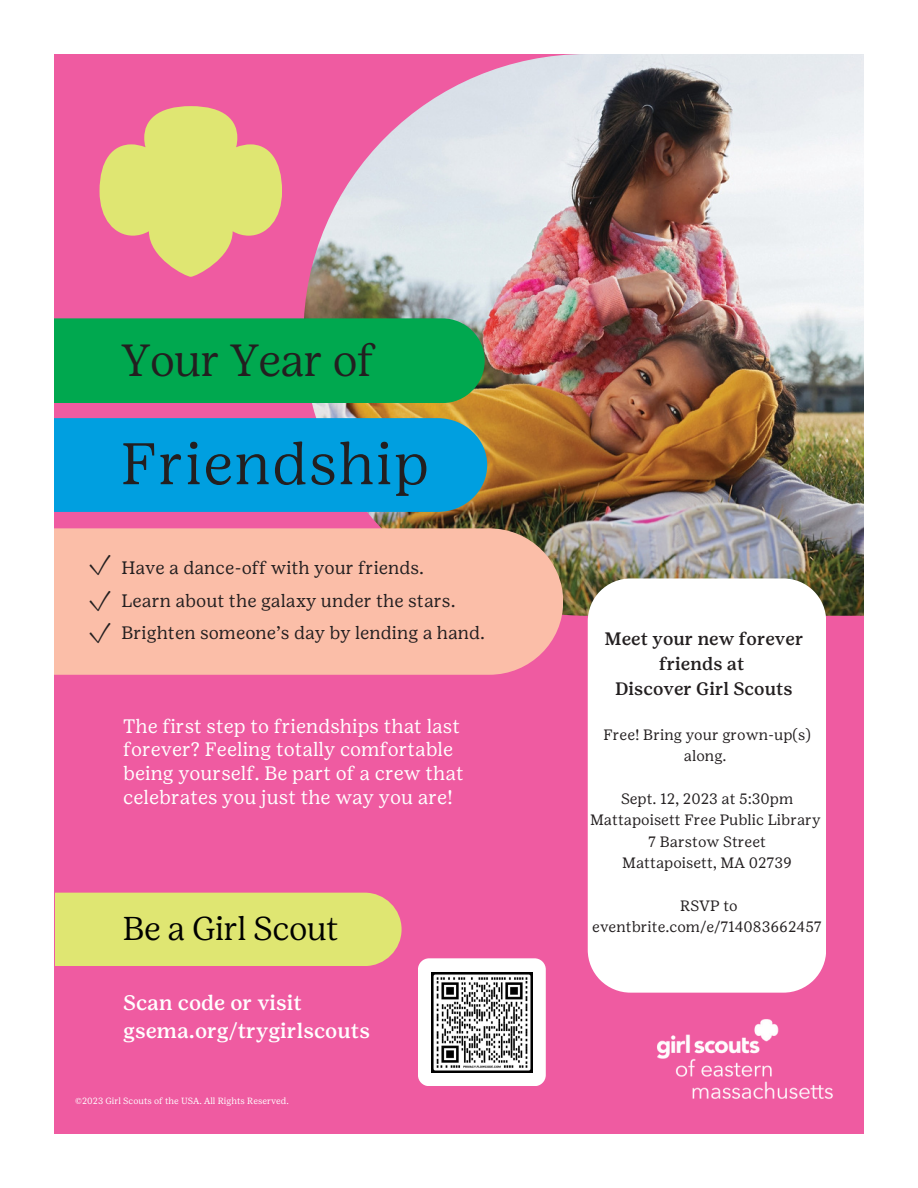
<style>
.page{position:relative;width:918px;height:1188px;background:#fff}
.page>*{position:absolute;margin:0;border:0;box-sizing:border-box;transform-origin:0 0}
.t1{font:300 58.5px "Girl Scout Display";letter-spacing:.045em;color:#231f20}
.t2{font:300 45px "Girl Scout Display";color:#231f20}
.t3{font:300 33px "Girl Scout Display";color:#000}
.t4{font:300 30.6px/36px "Girl Scout Display";color:#231f20}
.t5{font:500 21px "Girl Scout Text";color:#fff}
.t6{font:19.5px/23.7px "Girl Scout Text";color:#fff}
.t7{font:18px/32.7px "Girl Scout Text";color:#231f20}
.t8{font:500 18px/24.8px "Girl Scout Text";color:#231f20;text-align:center}
.t9{font:15px/21.3px "Girl Scout Text";color:#231f20;text-align:center}
.t10{font:9px "Girl Scout Text";color:#fff}
</style>
<div class="page">
<div style="left:54px;top:54px;width:810px;height:1080px;background:#ef5ba1"></div>
<img style="left:304px;top:54px;width:560px;height:562px">
<svg style="left:100px;top:106px;width:182px;height:171px"></svg>
<div style="left:54px;top:528px;width:509px;height:147px;background:#fbbea8"></div>
<div style="left:54px;top:418px;width:433px;height:94px;background:#009fe0"></div>
<div style="left:54px;top:318px;width:431px;height:85px;background:#00a84f"></div>
<div style="left:55px;top:893px;width:347px;height:73px;background:#dfe672"></div>
<div style="left:418px;top:958px;width:128px;height:128px;background:#fff;border-radius:11px"></div>
<img style="left:432px;top:972px;width:100px;height:100px">
<div style="left:588px;top:578px;width:238px;height:415px;background:#fff"></div>
<img style="left:657px;top:1019px;width:176px;height:80px">
<p class="t2" style="left:122px;top:334px;width:254px">Your Year of</p>
<p class="t1" style="left:122px;top:429px;width:309px">Friendship</p>
<p class="t4" style="left:88px;top:546px;width:24px">✓ ✓</p>
<p class="t4" style="left:88px;top:615px;width:24px">✓</p>
<p class="t7" style="left:122px;top:551px;width:304px">Have a dance-off with your friends.</p>
<p class="t7" style="left:122px;top:584px;width:365px">Learn about the galaxy under the stars.<br>Brighten someone’s day by lending a hand.</p>
<p class="t6" style="left:123px;top:714px;width:342px">The first step to friendships that last forever? Feeling totally comfortable being yourself. Be part of a crew that celebrates you just the way you are!</p>
<p class="t3" style="left:123px;top:909px;width:217px">Be a Girl Scout</p>
<p class="t5" style="left:123px;top:990px;width:180px">Scan code or visit</p>
<p class="t5" style="left:123px;top:1019px;width:248px">gsema.org/trygirlscouts</p>
<p class="t10" style="left:75px;top:1096px;width:215px">©2023 Girl Scouts of the USA. All Rights Reserved.</p>
<p class="t8" style="left:604px;top:626px;width:200px">Meet your new forever friends at</p>
<p class="t8" style="left:615px;top:676px;width:179px">Discover Girl Scouts</p>
<p class="t9" style="left:604px;top:724px;width:209px">Free! Bring your grown-up(s) along.</p>
<p class="t9" style="left:621px;top:788px;width:174px">Sept. 12, 2023 at 5:30pm</p>
<p class="t9" style="left:590px;top:809px;width:232px">Mattapoisett Free Public Library</p>
<p class="t9" style="left:648px;top:831px;width:119px">7 Barstow Street</p>
<p class="t9" style="left:622px;top:852px;width:172px">Mattapoisett, MA 02739</p>
<p class="t9" style="left:592px;top:895px;width:231px">RSVP to eventbrite.com/e/714083662457</p>
</div>
